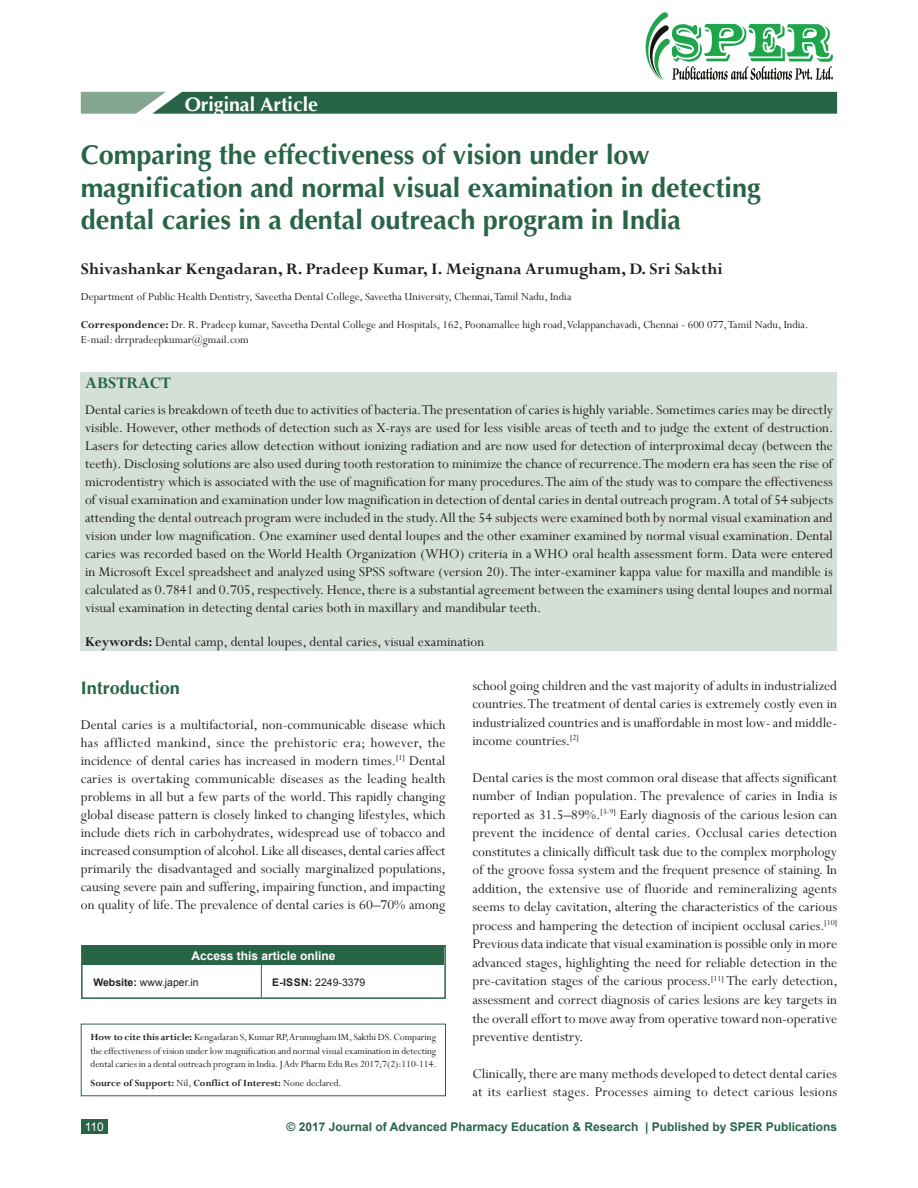
<style>
.page{position:relative;width:918px;height:1188px;background:#fff}
.page>*{position:absolute;margin:0;border:0;box-sizing:border-box;transform-origin:0 0}
.AT{font:700 27px/32.4px "Optima";color:#286446}
.AH{font:700 19.5px "Optima";color:#fff}
.AU{font:700 18px "Perpetua";color:#231f20}
.t1{font:700 18px "Optima";color:#286446}
.ABSH{font:700 18px "Perpetua";color:#286446}
.TX{font:15px/18.6px "Perpetua";color:#231f20;text-align:justify}
.ABS{font:15px/18px "Perpetua";color:#231f20;text-align:justify}
.KWD{font:15px "Perpetua";color:#231f20}
.ADD{font:12px/14.4px "Perpetua";color:#231f20}
.AFF{font:12px "Perpetua";color:#231f20}
.t2{font:700 12px "Arial";color:#286446}
.ATAO{font:700 12px "Arial";color:#fff}
.t3{font:12px "Arial";color:#fff}
.HTC{font:10.5px/13.6px "Perpetua";color:#231f20;text-align:justify}
.HTC-2{font:700 10.5px "Perpetua";color:#231f20}
.WEB{font:10.5px "Arial";color:#231f20}
.s1{font-weight:700}
.s2{font-weight:400}
</style>
<div class="page">
<div style="left:81px;top:1120px;width:27px;height:14px;background:#286446"></div>
<div style="left:81px;top:372px;width:756px;height:278px;background:#d3dfd7"></div>
<svg style="left:81px;top:92px;width:756px;height:22px;background:#386f53"></svg>
<img style="left:645px;top:12px;width:188px;height:69px">
<div style="left:81px;top:1024px;width:365px;height:72px;border:1px solid #286446"></div>
<div style="left:83px;top:947px;width:361px;height:18px;background:#286446"></div>
<hr style="left:261px;top:965px;width:1px;height:32px;background:#286446">
<div style="left:81px;top:945px;width:365px;height:54px;border:2px solid #286446"></div>
<p class="AH" style="left:185px;top:92px;width:135px">Original Article</p>
<p class="AT" style="left:81px;top:139px;width:681px">Comparing the effectiveness of vision under low magnification and normal visual examination in detecting dental caries in a dental outreach program in India</p>
<p class="AU" style="left:81px;top:257px;width:644px">Shivashankar Kengadaran, R. Pradeep Kumar, I. Meignana Arumugham, D. Sri Sakthi</p>
<p class="AFF" style="left:81px;top:289px;width:492px">Department of Public Health Dentistry, Saveetha Dental College, Saveetha University, Chennai, Tamil Nadu, India</p>
<p class="ADD" style="left:81px;top:317px;width:729px"><span class="s1">Correspondence:</span> Dr. R. Pradeep kumar, Saveetha Dental College and Hospitals, 162, Poonamallee high road, Velappanchavadi, Chennai - 600 077, Tamil Nadu, India.<br>E-mail: drrpradeepkumar@gmail.com</p>
<p class="ABSH" style="left:85px;top:371px;width:88px">ABSTRACT</p>
<p class="ABS" style="left:85px;top:401px;width:750px">Dental caries is breakdown of teeth due to activities of bacteria. The presentation of caries is highly variable. Sometimes caries may be directly visible. However, other methods of detection such as X-rays are used for less visible areas of teeth and to judge the extent of destruction.<br>Lasers for detecting caries allow detection without ionizing radiation and are now used for detection of interproximal decay (between the teeth). Disclosing solutions are also used during tooth restoration to minimize the chance of recurrence. The modern era has seen the rise of microdentistry which is associated with the use of magnification for many procedures. The aim of the study was to compare the effectiveness of visual examination and examination under low magnification in detection of dental caries in dental outreach program. A total of 54 subjects attending the dental outreach program were included in the study. All the 54 subjects were examined both by normal visual examination and vision under low magnification. One examiner used dental loupes and the other examiner examined by normal visual examination. Dental caries was recorded based on the World Health Organization (WHO) criteria in a WHO oral health assessment form. Data were entered in Microsoft Excel spreadsheet and analyzed using SPSS software (version 20). The inter-examiner kappa value for maxilla and mandible is calculated as 0.7841 and 0.705, respectively. Hence, there is a substantial agreement between the examiners using dental loupes and normal visual examination in detecting dental caries both in maxillary and mandibular teeth.</p>
<p class="KWD" style="left:85px;top:632px;width:401px"><span class="s1">Keywords:</span> Dental camp, dental loupes, dental caries, visual examination</p>
<h1 class="t1" style="left:81px;top:676px;width:101px">Introduction</h1>
<p class="TX" style="left:81px;top:715px;width:367px;line-height:18px">Dental caries is a multifactorial, non-communicable disease which has afflicted mankind, since the prehistoric era; however, the incidence of dental caries has increased in modern times.<sup>[1]</sup> Dental caries is overtaking communicable diseases as the leading health problems in all but a few parts of the world. This rapidly changing global disease pattern is closely linked to changing lifestyles, which include diets rich in carbohydrates, widespread use of tobacco and increased consumption of alcohol. Like all diseases, dental caries affect primarily the disadvantaged and socially marginalized populations, causing severe pain and suffering, impairing function, and impacting on quality of life. The prevalence of dental caries is 60–70% among</p>
<p class="ATAO" style="left:191px;top:948px;width:146px">Access this article online</p>
<p class="WEB" style="left:93px;top:976px;width:107px"><span class="s1">Website:</span> www.japer.in</p>
<p class="WEB" style="left:272px;top:976px;width:95px"><span class="s1">E-ISSN:</span> 2249-3379</p>
<p class="HTC" style="left:91px;top:1030px;width:348px"><span class="s1">How to cite this article:</span> Kengadaran S, Kumar RP, Arumugham IM, Sakthi DS. Comparing the effectiveness of vision under low magnification and normal visual examination in detecting dental caries in a dental outreach program in India. J Adv Pharm Edu Res 2017;7(2):110-114.</p>
<p class="HTC-2" style="left:91px;top:1077px;width:253px">Source of Support: <span class="s2">Nil,</span> Conflict of Interest: <span class="s2">None declared.</span></p>
<p class="TX" style="left:472px;top:676px;width:366px">school going children and the vast majority of adults in industrialized countries. The treatment of dental caries is extremely costly even in industrialized countries and is unaffordable in most low- and middle&shy;income countries.<sup>[2]</sup></p>
<p class="TX" style="left:472px;top:768px;width:367px">Dental caries is the most common oral disease that affects significant number of Indian population. The prevalence of caries in India is reported as 31.5–89%.<sup>[3-9]</sup> Early diagnosis of the carious lesion can prevent the incidence of dental caries. Occlusal caries detection constitutes a clinically difficult task due to the complex morphology of the groove fossa system and the frequent presence of staining. In addition, the extensive use of fluoride and remineralizing agents seems to delay cavitation, altering the characteristics of the carious process and hampering the detection of incipient occlusal caries.<sup>[10] </sup>Previous data indicate that visual examination is possible only in more advanced stages, highlighting the need for reliable detection in the pre-cavitation stages of the carious process.<sup>[11]</sup> The early detection, assessment and correct diagnosis of caries lesions are key targets in the overall effort to move away from operative toward non-operative preventive dentistry.</p>
<p class="TX" style="left:472px;top:1064px;width:366px">Clinically, there are many methods developed to detect dental caries at its earliest stages. Processes aiming to detect carious lesions</p>
<p class="t3" style="left:85px;top:1119px;width:21px">110</p>
<p class="t2" style="left:287px;top:1119px;width:552px">© 2017 Journal of Advanced Pharmacy Education &amp; Research | Published by SPER Publications</p>
</div>
